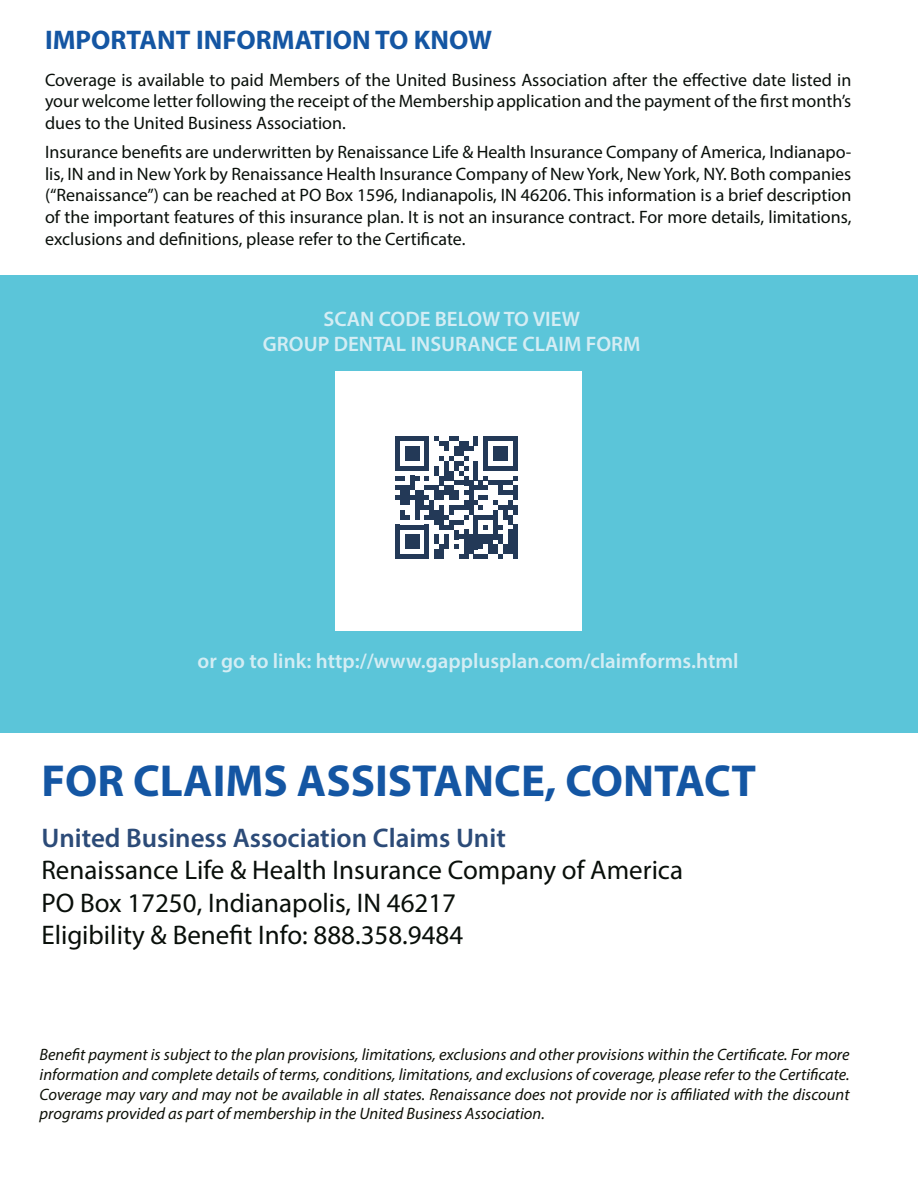
<style>
.page{position:relative;width:918px;height:1188px;background:#fff}
.page>*{position:absolute;margin:0;border:0;box-sizing:border-box;transform-origin:0 0}
.t1{font:700 45px "Myriad Pro";color:#1456a3}
.t2{font:27px/32.4px "Myriad Pro";color:#090f0a}
.t3{font:600 27px "Myriad Pro";color:#2c4b78}
.t4{font:700 27px "Myriad Pro";color:#1456a3}
.t5{font:600 21px/25.2px "Myriad Pro";color:#d4edf4;text-align:center}
.t6{font:18px/21.6px "Myriad Pro";color:#090f0a;text-align:justify}
.t7{font:italic 16.5px/19.8px "Myriad Pro";color:#0e1108;text-align:justify}
</style>
<div class="page">
<div style="left:0;top:275px;width:918px;height:458px;background:#5bc5d9"></div>
<div style="left:335px;top:372px;width:246px;height:259px;background:#fff"></div>
<svg style="left:395px;top:436px;width:123px;height:123px"></svg>
<div style="left:513px;top:485px;width:5px;height:15px;background:#233957"></div>
<div style="left:513px;top:505px;width:5px;height:10px;background:#233957"></div>
<div style="left:513px;top:525px;width:5px;height:34px;background:#233957"></div>
<h2 class="t4" style="left:45px;top:24px;width:449px">IMPORTANT INFORMATION TO KNOW</h2>
<p class="t6" style="left:45px;top:70px;width:808px">Coverage is available to paid Members of the United Business Association after the effective date listed in your welcome letter following the receipt of the Membership application and the payment of the first month’s dues to the United Business Association.</p>
<p class="t6" style="left:45px;top:142px;width:808px">Insurance benefits are underwritten by Renaissance Life &amp; Health Insurance Company of America, Indianapo&shy;lis, IN and in New York by Renaissance Health Insurance Company of New York, New York, NY. Both companies (“Renaissance”) can be reached at PO Box 1596, Indianapolis, IN 46206. This information is a brief description of the important features of this insurance plan. It is not an insurance contract. For more details, limitations, exclusions and definitions, please refer to the Certificate.</p>
<p class="t5" style="left:263px;top:308px;width:379px">SCAN CODE BELOW TO VIEW<br>GROUP DENTAL INSURANCE CLAIM FORM</p>
<p class="t5" style="left:198px;top:650px;width:543px">or go to link: http://www.gapplusplan.com/claimforms.html</p>
<h1 class="t1" style="left:41px;top:754px;width:716px">FOR CLAIMS ASSISTANCE, CONTACT</h1>
<h2 class="t3" style="left:41px;top:828px;width:466px">United Business Association Claims Unit</h2>
<h2 class="t2" style="left:41px;top:856px;width:643px">Renaissance Life &amp; Health Insurance Company of America<br>PO Box 17250, Indianapolis, IN 46217<br>Eligibility &amp; Benefit Info: 888.358.9484</h2>
<p class="t7" style="left:40px;top:1046px;width:812px">Benefit payment is subject to the plan provisions, limitations, exclusions and other provisions within the Certificate. For more information and complete details of terms, conditions, limitations, and exclusions of coverage, please refer to the Certificate.<br>Coverage may vary and may not be available in all states. Renaissance does not provide nor is affiliated with the discount programs provided as part of membership in the United Business Association.</p>
</div>
